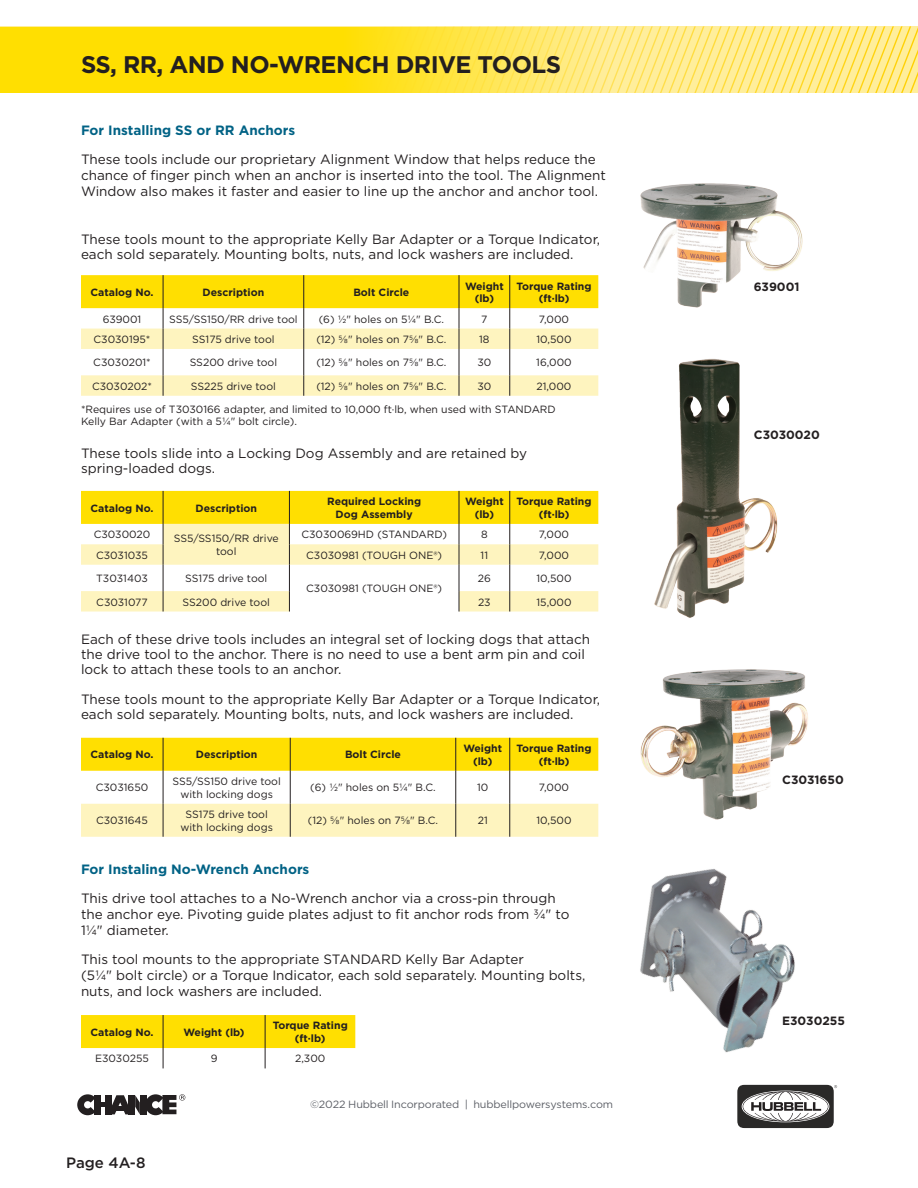
<style>
.page{position:relative;width:918px;height:1188px;background:#fff}
.page>*{position:absolute;margin:0;border:0;box-sizing:border-box;transform-origin:0 0}
.t1{font:700 24px "Gotham";letter-spacing:-.025em;color:#231f20}
.t2{font:500 15px "Gotham";color:#231f20}
.t3{font:13.5px/15px "Gotham";color:#231f20}
.t4{font:700 12px "Gotham";color:#231f20}
.t5{font:10.5px/12.6px "Gotham";color:#231f20;text-align:center}
.t6{font:700 10.5px/12.6px "Gotham";color:#231f20;text-align:center}
.t7{font:10.5px "Gotham";letter-spacing:-.015em;color:#5d6067}
.s1{font-weight:700;color:#006285}
</style>
<div class="page">
<div style="left:0;top:27px;width:608px;height:66px;background:#ffdf01"></div>
<svg style="left:341px;top:26px;width:577px;height:67px;background:#ffe76c"></svg>
<div style="left:737px;top:1085px;width:97px;height:43px;background:#2a2928;border-radius:7px"></div>
<svg style="left:743px;top:1091px;width:85px;height:31px"></svg>
<svg style="left:77px;top:1094px;width:108px;height:21px"></svg>
<img style="left:640px;top:183px;width:163px;height:125px">
<img style="left:598px;top:834px;width:239px;height:252px">
<img style="left:640px;top:669px;width:168px;height:151px">
<img style="left:654px;top:359px;width:124px;height:259px">
<svg style="left:81px;top:275px;width:517px;height:121px"></svg>
<svg style="left:81px;top:491px;width:517px;height:121px"></svg>
<div style="left:81px;top:738px;width:517px;height:33px;background:#ffdf01"></div>
<div style="left:81px;top:804px;width:517px;height:33px;background:#fef4bf"></div>
<hr style="left:163px;top:738px;width:1px;height:33px;background:#231f20">
<hr style="left:290px;top:738px;width:1px;height:33px;background:#231f20">
<hr style="left:163px;top:771px;width:1px;height:33px;background:#231f20">
<hr style="left:290px;top:771px;width:1px;height:33px;background:#231f20">
<hr style="left:163px;top:804px;width:1px;height:33px;background:#231f20">
<hr style="left:290px;top:804px;width:1px;height:33px;background:#231f20">
<hr style="left:455px;top:738px;width:1px;height:33px;background:#231f20">
<hr style="left:455px;top:771px;width:1px;height:33px;background:#231f20">
<hr style="left:455px;top:804px;width:1px;height:33px;background:#231f20">
<hr style="left:509px;top:738px;width:1px;height:33px;background:#231f20">
<hr style="left:509px;top:771px;width:1px;height:33px;background:#231f20">
<hr style="left:509px;top:804px;width:1px;height:33px;background:#231f20">
<svg style="left:81px;top:1015px;width:274px;height:53px"></svg>
<p class="t1" style="left:81px;top:49px;width:482px">SS, RR, AND NO-WRENCH DRIVE TOOLS</p>
<p class="t3" style="left:81px;top:116px;width:516px;line-height:28.8px"><span class="s1">For Installing SS or RR Anchors<br></span>These tools include our proprietary Alignment Window that helps reduce the</p>
<p class="t3" style="left:81px;top:167px;width:526px;line-height:16.2px">chance of finger pinch when an anchor is inserted into the tool. The Alignment<br>Window also makes it faster and easier to line up the anchor and anchor tool.</p>
<p class="t3" style="left:81px;top:231px;width:521px">These tools mount to the appropriate Kelly Bar Adapter or a Torque Indicator, each sold separately. Mounting bolts, nuts, and lock washers are included.</p>
<p class="t6" style="left:91px;top:286px;width:64px">Catalog No.</p>
<p class="t6" style="left:203px;top:286px;width:63px">Description</p>
<p class="t6" style="left:353px;top:286px;width:57px">Bolt Circle</p>
<p class="t6" style="left:465px;top:279px;width:40px">Weight (lb)</p>
<p class="t6" style="left:516px;top:279px;width:77px">Torque Rating (ft∙lb)</p>
<p class="t5" style="left:103px;top:312px;width:40px">639001</p>
<p class="t5" style="left:169px;top:312px;width:130px">SS5/SS150/RR drive tool</p>
<p class="t5" style="left:319px;top:312px;width:127px">(6) 1/2" holes on 51/4" B.C.</p>
<p class="t5" style="left:481px;top:312px;width:8px">7</p>
<p class="t5" style="left:539px;top:312px;width:32px">7,000</p>
<p class="t5" style="left:94px;top:333px;width:58px">C3030195*</p>
<p class="t5" style="left:192px;top:333px;width:84px">SS175 drive tool</p>
<p class="t5" style="left:316px;top:333px;width:132px">(12) 5/8" holes on 75/8" B.C.</p>
<p class="t5" style="left:479px;top:333px;width:12px">18</p>
<p class="t5" style="left:537px;top:333px;width:37px">10,500</p>
<p class="t5" style="left:93px;top:356px;width:59px">C3030201*</p>
<p class="t5" style="left:190px;top:356px;width:89px">SS200 drive tool</p>
<p class="t5" style="left:316px;top:356px;width:132px">(12) 5/8" holes on 75/8" B.C.</p>
<p class="t5" style="left:477px;top:356px;width:15px">30</p>
<p class="t5" style="left:536px;top:356px;width:37px">16,000</p>
<p class="t5" style="left:92px;top:380px;width:61px">C3030202*</p>
<p class="t5" style="left:191px;top:380px;width:87px">SS225 drive tool</p>
<p class="t5" style="left:316px;top:380px;width:132px">(12) 5/8" holes on 75/8" B.C.</p>
<p class="t5" style="left:477px;top:380px;width:15px">30</p>
<p class="t5" style="left:537px;top:380px;width:36px">21,000</p>
<p class="t5" style="left:81px;top:404px;width:476px;line-height:12px;text-align:left">*Requires use of T3030166 adapter, and limited to 10,000 ft∙lb, when used with STANDARD<br>Kelly Bar Adapter (with a 51/4" bolt circle).</p>
<p class="t3" style="left:81px;top:446px;width:448px">These tools slide into a Locking Dog Assembly and are retained by spring-loaded dogs.</p>
<p class="t6" style="left:91px;top:502px;width:64px">Catalog No.</p>
<p class="t6" style="left:195px;top:502px;width:63px">Description</p>
<p class="t6" style="left:327px;top:495px;width:96px">Required Locking<br>Dog Assembly</p>
<p class="t6" style="left:465px;top:495px;width:40px">Weight (lb)</p>
<p class="t6" style="left:516px;top:495px;width:77px">Torque Rating (ft∙lb)</p>
<p class="t5" style="left:94px;top:528px;width:58px">C3030020</p>
<p class="t5" style="left:174px;top:532px;width:106px">SS5/SS150/RR drive tool</p>
<p class="t5" style="left:301px;top:528px;width:147px">C3030069HD (STANDARD)</p>
<p class="t5" style="left:481px;top:528px;width:8px">8</p>
<p class="t5" style="left:539px;top:528px;width:32px">7,000</p>
<p class="t5" style="left:96px;top:548px;width:53px">C3031035</p>
<p class="t5" style="left:306px;top:548px;width:138px">C3030981 (TOUGH ONE®)</p>
<p class="t5" style="left:481px;top:548px;width:9px">11</p>
<p class="t5" style="left:539px;top:548px;width:32px">7,000</p>
<p class="t5" style="left:96px;top:572px;width:53px">T3031403</p>
<p class="t5" style="left:185px;top:572px;width:84px">SS175 drive tool</p>
<p class="t5" style="left:306px;top:582px;width:138px">C3030981 (TOUGH ONE®)</p>
<p class="t5" style="left:478px;top:572px;width:15px">26</p>
<p class="t5" style="left:537px;top:572px;width:37px">10,500</p>
<p class="t5" style="left:96px;top:595px;width:53px">C3031077</p>
<p class="t5" style="left:183px;top:595px;width:89px">SS200 drive tool</p>
<p class="t5" style="left:478px;top:595px;width:14px">23</p>
<p class="t5" style="left:537px;top:595px;width:37px">15,000</p>
<p class="t3" style="left:81px;top:631px;width:511px">Each of these drive tools includes an integral set of locking dogs that attach the drive tool to the anchor. There is no need to use a bent arm pin and coil lock to attach these tools to an anchor.</p>
<p class="t3" style="left:81px;top:691px;width:521px">These tools mount to the appropriate Kelly Bar Adapter or a Torque Indicator, each sold separately. Mounting bolts, nuts, and lock washers are included.</p>
<p class="t6" style="left:91px;top:748px;width:64px">Catalog No.</p>
<p class="t6" style="left:196px;top:748px;width:63px">Description</p>
<p class="t6" style="left:345px;top:748px;width:57px">Bolt Circle</p>
<p class="t6" style="left:463px;top:742px;width:40px">Weight (lb)</p>
<p class="t6" style="left:516px;top:742px;width:77px">Torque Rating (ft∙lb)</p>
<p class="t5" style="left:96px;top:781px;width:54px">C3031650</p>
<p class="t5" style="left:172px;top:775px;width:110px">SS5/SS150 drive tool with locking dogs</p>
<p class="t5" style="left:310px;top:781px;width:127px">(6) 1/2" holes on 51/4" B.C.</p>
<p class="t5" style="left:477px;top:781px;width:13px">10</p>
<p class="t5" style="left:539px;top:781px;width:32px">7,000</p>
<p class="t5" style="left:96px;top:814px;width:54px">C3031645</p>
<p class="t5" style="left:180px;top:808px;width:94px">SS175 drive tool with locking dogs</p>
<p class="t5" style="left:308px;top:814px;width:132px">(12) 5/8" holes on 75/8" B.C.</p>
<p class="t5" style="left:478px;top:814px;width:12px">21</p>
<p class="t5" style="left:537px;top:814px;width:37px">10,500</p>
<p class="t3" style="left:81px;top:854px;width:476px;line-height:28.8px"><span class="s1">For Instaling No-Wrench Anchors<br></span>This drive tool attaches to a No-Wrench anchor via a cross-pin through</p>
<p class="t3" style="left:81px;top:906px;width:490px;line-height:16.2px">the anchor eye. Pivoting guide plates adjust to fit anchor rods from 3/4" to<br>11/4" diameter.</p>
<p class="t3" style="left:81px;top:951px;width:506px;line-height:16.2px">This tool mounts to the appropriate STANDARD Kelly Bar Adapter<br>(51/4" bolt circle) or a Torque Indicator, each sold separately. Mounting bolts, nuts, and lock washers are included.</p>
<p class="t6" style="left:91px;top:1026px;width:64px">Catalog No.</p>
<p class="t6" style="left:184px;top:1026px;width:63px">Weight (lb)</p>
<p class="t6" style="left:273px;top:1019px;width:77px">Torque Rating (ft∙lb)</p>
<p class="t5" style="left:95px;top:1052px;width:55px">E3030255</p>
<p class="t5" style="left:211px;top:1052px;width:8px">9</p>
<p class="t5" style="left:295px;top:1052px;width:32px">2,300</p>
<p class="t2" style="left:66px;top:1152px;width:81px">Page 4A-8</p>
<p class="t7" style="left:310px;top:1098px;width:304px">©2022 Hubbell Incorporated | hubbellpowersystems.com</p>
<p class="t4" style="left:754px;top:279px;width:47px">639001</p>
<p class="t4" style="left:754px;top:427px;width:68px">C3030020</p>
<p class="t4" style="left:782px;top:771px;width:63px">C3031650</p>
<p class="t4" style="left:782px;top:1013px;width:64px">E3030255</p>
</div>
